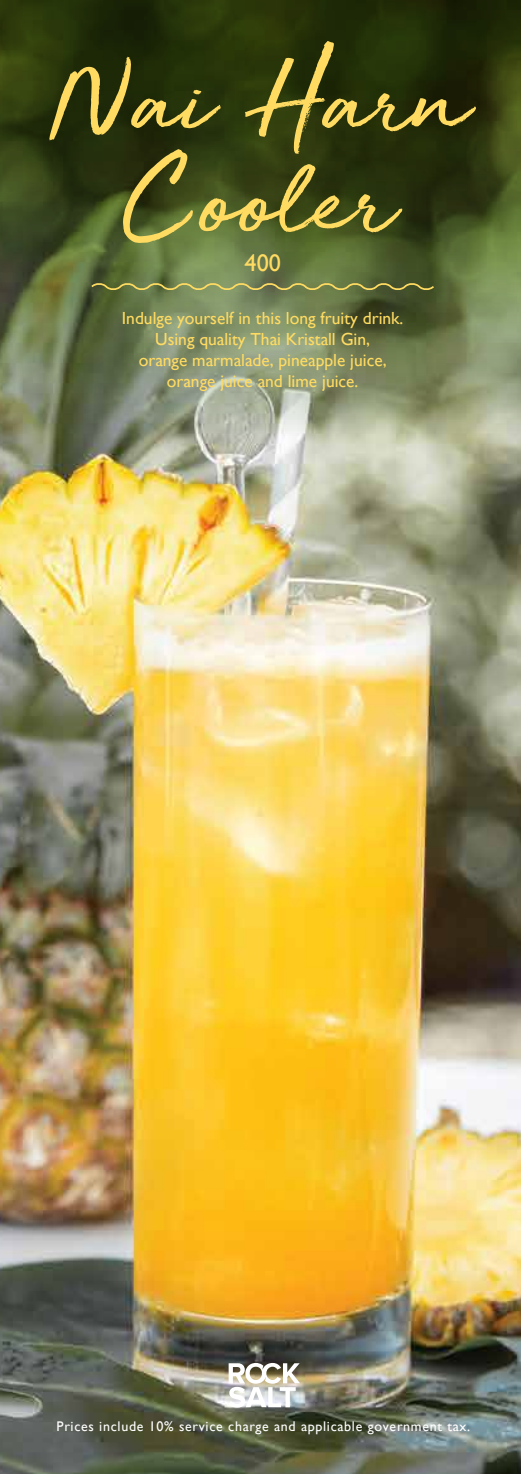
<style>
.page{position:relative;width:521px;height:1474px;background:#fff}
.page>*{position:absolute;margin:0;border:0;box-sizing:border-box;transform-origin:0 0}
.t1{font:115.33px/101px "Golden Plains";color:#ffdb62;text-align:center}
.t2{font:23.97px "Gill Sans";color:#ffdb62}
.t3{font:17.5px/21px "Gill Sans";color:#ffdb62;text-align:center}
.t4{font:14px "Gill Sans";letter-spacing:.05em;color:#fff}
</style>
<div class="page">
<img style="left:0;top:437px;width:521px;height:1036px">
<svg style="left:0;top:0;width:521px;height:437px"></svg>
<svg style="left:89px;top:280px;width:347px;height:12px"></svg>
<svg style="left:229px;top:1362px;width:71px;height:45px"></svg>
<h1 class="t1" style="left:52px;top:58px;width:419px">Nai Harn<br>Cooler</h1>
<h2 class="t2" style="left:245px;top:250px;width:38px">400</h2>
<p class="t3" style="left:122px;top:307px;width:283px">Indulge yourself in this long fruity drink.<br>Using quality Thai Kristall Gin,<br>orange marmalade, pineapple juice, orange juice and lime juice.</p>
<p class="t4" style="left:57px;top:1417px;width:415px">Prices include 10% service charge and applicable government tax.</p>
</div>
